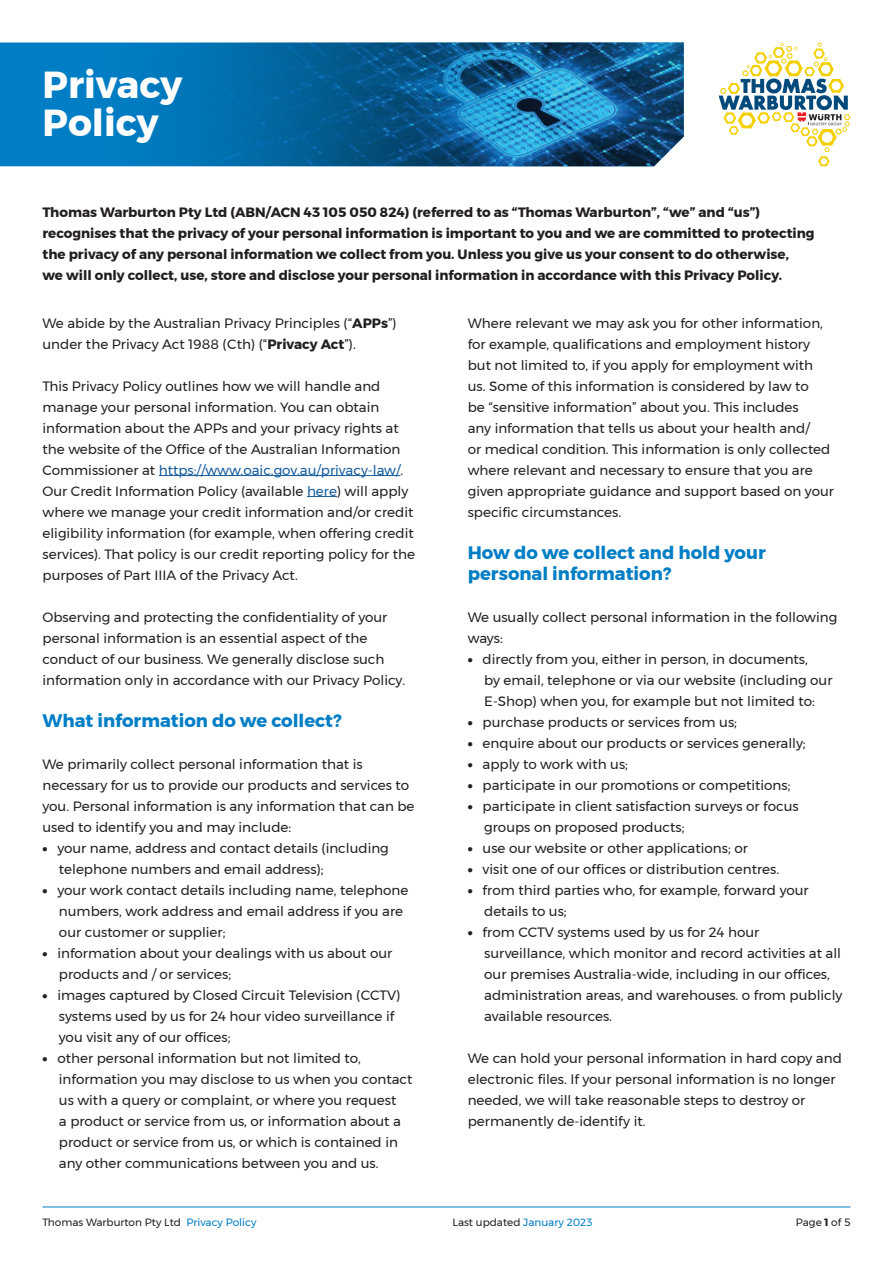
<style>
.page{position:relative;width:893px;height:1263px;background:#fff}
.page>*{position:absolute;margin:0;border:0;box-sizing:border-box;transform-origin:0 0}
.t1{font:700 37.5px/37.5px "Montserrat";color:#fff}
.t2{font:700 18px/21px "Montserrat";color:#007ec5}
.t3{font:13.5px/21px "Montserrat";color:#231f20}
.t4{font:700 13.5px/21px "Montserrat";color:#231f20}
.t5{font:10.5px "Montserrat";color:#231f20}
.s1{font-weight:700}
.s2{color:#175d9e}
.s3{font-weight:900}
.s4{color:#007ec5}
</style>
<div class="page">
<div style="left:0;top:43px;width:65px;height:123px;background:#007ec5"></div>
<img style="left:65px;top:43px;width:619px;height:123px">
<svg style="left:719px;top:43px;width:131px;height:123px"></svg>
<hr style="left:159px;top:475px;width:241px;height:1px;background:#175d9e">
<hr style="left:307px;top:496px;width:30px;height:1px;background:#175d9e">
<hr style="left:43px;top:1206px;width:807px;height:1px;background:#007ec5">
<h1 class="t1" style="left:43px;top:66px;width:141px">Privacy<br>Policy</h1>
<p class="t4" style="left:43px;top:202px;width:774px">Thomas Warburton Pty Ltd (ABN/ACN 43 105 050 824) (referred to as “Thomas Warburton”, “we” and “us”) recognises that the privacy of your personal information is important to you and we are committed to protecting the privacy of any personal information we collect from you. Unless you give us your consent to do otherwise,<br>we will only collect, use, store and disclose your personal information in accordance with this Privacy Policy.</p>
<p class="t3" style="left:43px;top:312px;width:356px">We abide by the Australian Privacy Principles (“<span class="s1">APPs</span>”) under the Privacy Act 1988 (Cth) (“<span class="s1">Privacy Act</span>”).</p>
<p class="t3" style="left:43px;top:375px;width:374px">This Privacy Policy outlines how we will handle and manage your personal information. You can obtain information about the APPs and your privacy rights at the website of the Office of the Australian Information Commissioner at <span class="s2">https://www.oaic.gov.au/privacy-law/</span>.<br>Our Credit Information Policy (available <span class="s2">here</span>) will apply where we manage your credit information and/or credit eligibility information (for example, when offering credit services). That policy is our credit reporting policy for the purposes of Part IIIA of the Privacy Act.</p>
<p class="t3" style="left:43px;top:606px;width:364px">Observing and protecting the confidentiality of your personal information is an essential aspect of the conduct of our business. We generally disclose such information only in accordance with our Privacy Policy.</p>
<h2 class="t2" style="left:43px;top:710px;width:301px">What information do we collect?</h2>
<p class="t3" style="left:43px;top:753px;width:373px">We primarily collect personal information that is necessary for us to provide our products and services to you. Personal information is any information that can be used to identify you and may include:</p>
<p class="t3" style="left:59px;top:837px;width:331px;text-indent:-16px"><span class="s3">•</span> your name, address and contact details (including telephone numbers and email address);</p>
<p class="t3" style="left:59px;top:879px;width:351px;text-indent:-16px"><span class="s3">•</span> your work contact details including name, telephone numbers, work address and email address if you are our customer or supplier;</p>
<p class="t3" style="left:59px;top:942px;width:335px;text-indent:-16px"><span class="s3">•</span> information about your dealings with us about our products and / or services;</p>
<p class="t3" style="left:59px;top:984px;width:343px;text-indent:-16px"><span class="s3">•</span> images captured by Closed Circuit Television (CCTV) systems used by us for 24 hour video surveillance if you visit any of our offices;</p>
<p class="t3" style="left:59px;top:1047px;width:355px;text-indent:-16px"><span class="s3">•</span> other personal information but not limited to, information you may disclose to us when you contact us with a query or complaint, or where you request<br>a product or service from us, or information about a product or service from us, or which is contained in any other communications between you and us.</p>
<p class="t3" style="left:468px;top:312px;width:368px">Where relevant we may ask you for other information, for example, qualifications and employment history but not limited to, if you apply for employment with us. Some of this information is considered by law to<br>be “sensitive information” about you. This includes<br>any information that tells us about your health and/<br>or medical condition. This information is only collected where relevant and necessary to ensure that you are given appropriate guidance and support based on your specific circumstances.</p>
<h2 class="t2" style="left:468px;top:542px;width:299px">How do we collect and hold your personal information?</h2>
<p class="t3" style="left:468px;top:606px;width:371px">We usually collect personal information in the following ways:</p>
<p class="t3" style="left:484px;top:648px;width:350px;text-indent:-16px"><span class="s3">•</span> directly from you, either in person, in documents,<br>by email, telephone or via our website (including our<br>E-Shop) when you, for example but not limited to:</p>
<p class="t3" style="left:468px;top:711px;width:271px"><span class="s3">•</span> purchase products or services from us;</p>
<p class="t3" style="left:468px;top:732px;width:339px"><span class="s3">•</span> enquire about our products or services generally;</p>
<p class="t3" style="left:468px;top:753px;width:162px"><span class="s3">•</span> apply to work with us;</p>
<p class="t3" style="left:468px;top:774px;width:324px"><span class="s3">•</span> participate in our promotions or competitions;</p>
<p class="t3" style="left:484px;top:795px;width:316px;text-indent:-16px"><span class="s3">•</span> participate in client satisfaction surveys or focus groups on proposed products;</p>
<p class="t3" style="left:468px;top:837px;width:282px"><span class="s3">•</span> use our website or other applications; or</p>
<p class="t3" style="left:468px;top:858px;width:313px"><span class="s3">•</span> visit one of our offices or distribution centres.</p>
<p class="t3" style="left:484px;top:879px;width:326px;text-indent:-16px"><span class="s3">•</span> from third parties who, for example, forward your details to us;</p>
<p class="t3" style="left:484px;top:921px;width:360px;text-indent:-16px"><span class="s3">•</span> from CCTV systems used by us for 24 hour surveillance, which monitor and record activities at all our premises Australia-wide, including in our offices, administration areas, and warehouses. o from publicly available resources.</p>
<p class="t3" style="left:468px;top:1047px;width:376px">We can hold your personal information in hard copy and electronic files. If your personal information is no longer needed, we will take reasonable steps to destroy or permanently de-identify it.</p>
<p class="t5" style="left:43px;top:1214px;width:215px">Thomas Warburton Pty Ltd <span class="s4">Privacy Policy</span></p>
<p class="t5" style="left:796px;top:1214px;width:56px">Page <span class="s1">1</span> of 5</p>
<p class="t5" style="left:453px;top:1214px;width:141px">Last updated <span class="s4">January 2023</span></p>
</div>
